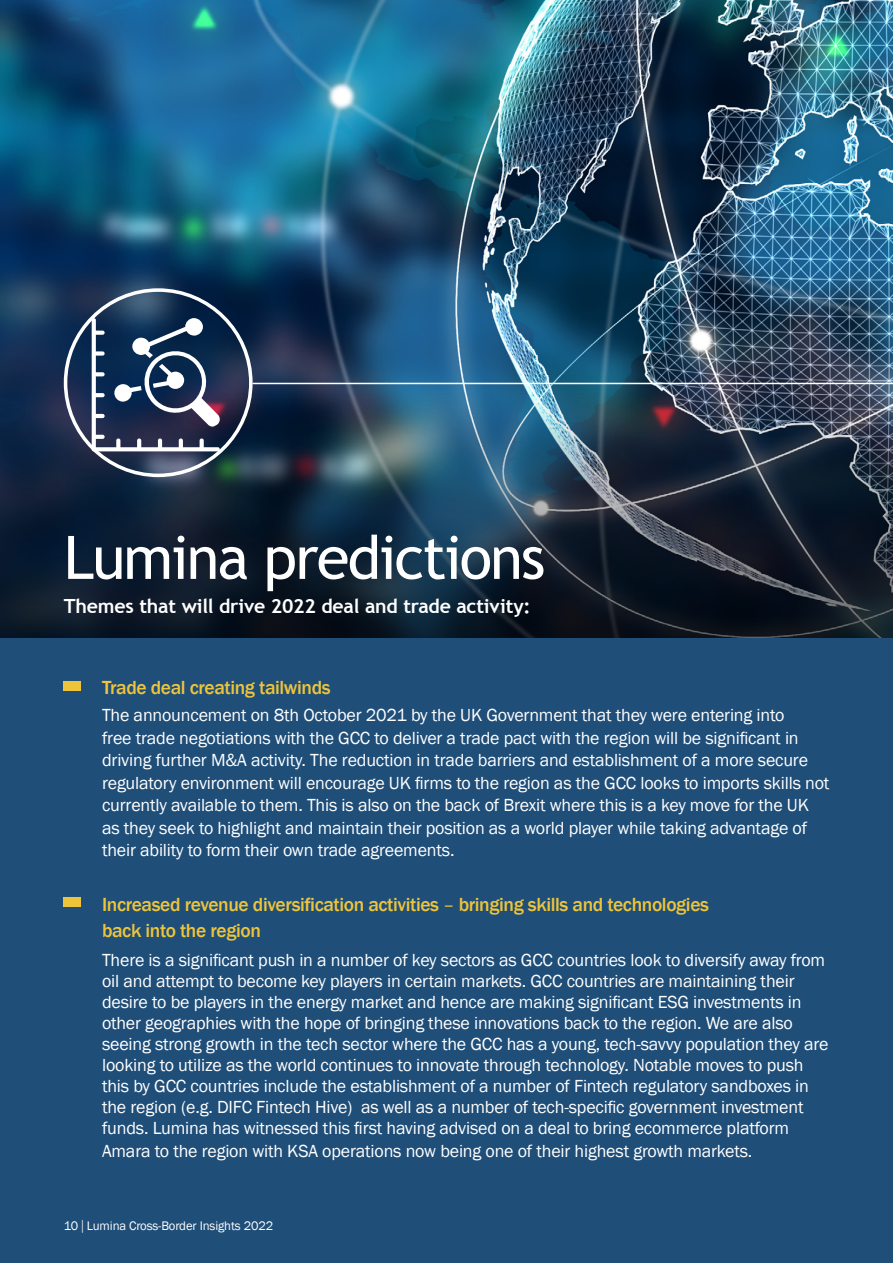
<style>
.page{position:relative;width:893px;height:1263px;background:#fff}
.page>*{position:absolute;margin:0;border:0;box-sizing:border-box;transform-origin:0 0}
.t1{font:60px "Trebuchet MS";letter-spacing:-.03em;color:#fff}
.t2{font:500 19.5px/25.5px "Franklin Gothic";letter-spacing:-.02em;color:#eec53a}
.t3{font:700 19.5px "Trebuchet MS";letter-spacing:-.01em;color:#fff}
.t4{font:18px/21.1px "Franklin Gothic";letter-spacing:-.01em;color:#fff}
.t5{font:12.75px "Franklin Gothic";letter-spacing:-.01em;color:#fff}
.s1{font-weight:400}
.s2{font-family:"Helvetica Neue LT Std";font-weight:300}
</style>
<div class="page">
<div style="left:0;top:638px;width:893px;height:625px;background:#1f4e79"></div>
<img style="left:0;top:0;width:893px;height:319px">
<div style="left:64px;top:681px;width:17px;height:9px;background:#eec53a"></div>
<div style="left:64px;top:898px;width:17px;height:9px;background:#eec53a"></div>
<img style="left:0;top:319px;width:893px;height:319px">
<hr style="left:253px;top:383px;width:640px;height:1px;background:#fff">
<svg style="left:64px;top:288px;width:189px;height:189px;background:#3e4f69"></svg>
<h1 class="t1" style="left:64px;top:522px;width:483px">Lumina predictions</h1>
<p class="t3" style="left:64px;top:594px;width:468px">Themes that will drive 2022 deal and trade activity:</p>
<p class="t2" style="left:102px;top:675px;width:230px">Trade deal creating tailwinds</p>
<p class="t4" style="left:102px;top:704px;width:729px;line-height:22.5px">The announcement on 8th October 2021 by the UK Government that they were entering into<br>free trade negotiations with the GCC to deliver a trade pact with the region will be significant in driving further M&amp;A activity. The reduction in trade barriers and establishment of a more secure regulatory environment will encourage UK firms to the region as the GCC looks to imports skills not currently available to them. This is also on the back of Brexit where this is a key move for the UK as they seek to highlight and maintain their position as a world player while taking advantage of their ability to form their own trade agreements.</p>
<p class="t2" style="left:102px;top:892px;width:608px">Increased revenue diversification activities <span class="s1">–</span> bringing skills and technologies back into the region</p>
<p class="t4" style="left:102px;top:950px;width:728px">There is a significant push in a number of key sectors as GCC countries look to diversify away from oil and attempt to become key players in certain markets. GCC countries are maintaining their desire to be players in the energy market and hence are making significant ESG investments in other geographies with the hope of bringing these innovations back to the region. We are also seeing strong growth in the tech sector where the GCC has a young, tech-savvy population they are looking to utilize as the world continues to innovate through technology. Notable moves to push this by GCC countries include the establishment of a number of Fintech regulatory sandboxes in the region (e.g. DIFC Fintech Hive) as well as a number of tech-specific government investment funds. Lumina has witnessed this first having advised on a deal to bring ecommerce platform Amara to the region with KSA operations now being one of their highest growth markets.</p>
<p class="t5" style="left:64px;top:1217px;width:211px">10 <span class="s2">|</span> Lumina Cross-Border Insights 2022</p>
</div>
